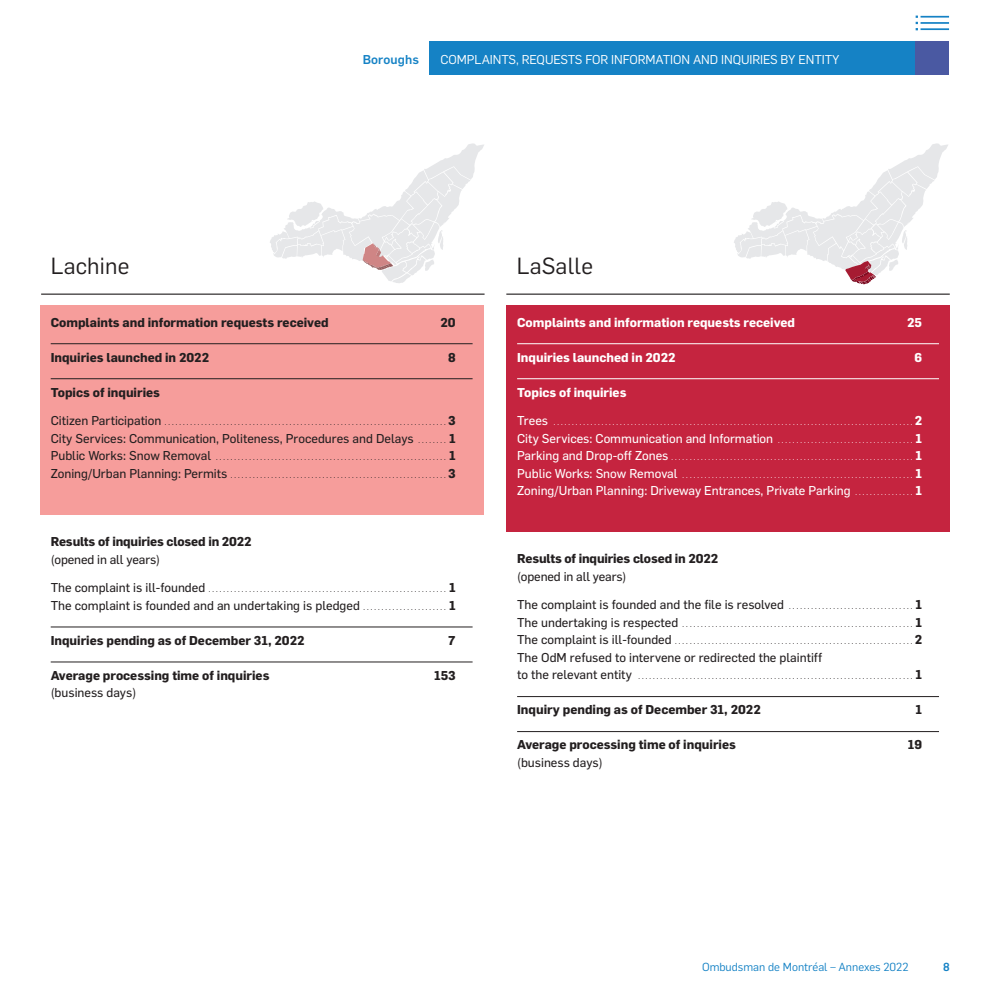
<style>
.page{position:relative;width:990px;height:990px;background:#fff}
.page>*{position:absolute;margin:0;border:0;box-sizing:border-box;transform-origin:0 0}
.t1{font:22.88px "Flama";letter-spacing:.01em;color:#231f20}
.TEXT_Flama{font:700 12.62px/17.5px "Flama";color:#231f20}
.TEXT_Flama-2{font:12.62px "Flama Basic";color:#231f20}
.TEXT_Flama-3{font:12.62px "Flama Basic";color:#fff}
.TEXT_Flama-4{font:700 12.62px "Flama";color:#fff}
.t2{font:12.62px "Flama";letter-spacing:-.005em;color:#fff}
.GR_Tit_Section{font:500 12.62px "Flama";letter-spacing:.01em;color:#1582c5}
.t3{font:11.5px "Flama";color:#1582c5}
.t4{font:500 11.5px "Flama";color:#1582c5}
.TEXT_Flama-5{font:6.88px "Flama Basic";color:#231f20}
.TEXT_Flama-6{font:6.88px "Flama Basic";color:#fff}
.s1{font-size:12.62px}
.s2{font-family:"Flama";font-weight:700;font-size:12.62px}
.s3{font-size:6.88px}
.s4{font-family:"Flama";font-weight:700}
.s5{font-family:"Flama Basic";font-weight:400}
</style>
<div class="page">
<div style="left:429px;top:41px;width:487px;height:34px;background:#1582c5"></div>
<hr style="left:921px;top:28px;width:28px;height:2px;background:#1582c5">
<hr style="left:921px;top:22px;width:28px;height:2px;background:#1582c5">
<hr style="left:921px;top:16px;width:28px;height:2px;background:#1582c5">
<svg style="left:916px;top:16px;width:2px;height:14px"></svg>
<div style="left:915px;top:41px;width:34px;height:34px;background:#4a59a2"></div>
<hr style="left:506px;top:294px;width:444px;height:1px;background:#231f20">
<svg style="left:734px;top:143px;width:214px;height:141px"></svg>
<hr style="left:41px;top:294px;width:444px;height:1px;background:#231f20">
<svg style="left:270px;top:143px;width:214px;height:140px"></svg>
<div style="left:40px;top:305px;width:444px;height:209px;background:#f69d9b"></div>
<div style="left:506px;top:305px;width:444px;height:226px;background:#c5243f"></div>
<hr style="left:51px;top:343px;width:422px;height:1px;background:#231f20">
<hr style="left:51px;top:378px;width:422px;height:1px;background:#231f20">
<hr style="left:517px;top:343px;width:422px;height:1px;background:#fff">
<hr style="left:517px;top:378px;width:422px;height:1px;background:#fff">
<hr style="left:51px;top:627px;width:422px;height:1px;background:#231f20">
<hr style="left:51px;top:662px;width:422px;height:1px;background:#231f20">
<hr style="left:517px;top:696px;width:422px;height:1px;background:#231f20">
<hr style="left:517px;top:731px;width:422px;height:1px;background:#231f20">
<p class="GR_Tit_Section" style="left:363px;top:50px;width:58px">Boroughs</p>
<h2 class="t2" style="left:441px;top:51px;width:401px">COMPLAINTS, REQUESTS FOR INFORMATION AND INQUIRIES BY ENTITY</h2>
<h2 class="t2" style="left:442px;top:60px;width:178px">L’OMBUDSMAN DE MONTRÉAL</h2>
<p class="t1" style="left:51px;top:250px;width:80px">Lachine</p>
<p class="t1" style="left:517px;top:250px;width:78px">LaSalle</p>
<p class="TEXT_Flama" style="left:51px;top:312px;width:279px">Complaints and information requests received</p>
<p class="TEXT_Flama" style="left:440px;top:312px;width:17px">20</p>
<p class="TEXT_Flama" style="left:51px;top:347px;width:160px">Inquiries launched in 2022</p>
<p class="TEXT_Flama" style="left:448px;top:347px;width:9px">8</p>
<p class="TEXT_Flama" style="left:51px;top:382px;width:111px">Topics of inquiries</p>
<p class="TEXT_Flama-5" style="left:51px;top:418px;width:407px"><span class="s1">Citizen Participation</span> .............................................................................<span class="s2">3</span></p>
<p class="TEXT_Flama-2" style="left:51px;top:429px;width:407px">City Services: Communication, Politeness, Procedures and Delays <span class="s3">. . . . . . . .</span> <span class="s4">1</span></p>
<p class="TEXT_Flama-5" style="left:51px;top:453px;width:407px"><span class="s1">Public Works: Snow Removal</span> ............................................................... <span class="s2">1</span></p>
<p class="TEXT_Flama-5" style="left:51px;top:471px;width:407px"><span class="s1">Zoning/Urban Planning: Permits</span> ...........................................................<span class="s2">3</span></p>
<p class="TEXT_Flama" style="left:51px;top:532px;width:203px">Results of inquiries closed in 2022 <span class="s5">(opened in all years)</span></p>
<p class="TEXT_Flama-5" style="left:51px;top:585px;width:407px"><span class="s1">The complaint is ill-founded</span> ................................................................. <span class="s2">1</span></p>
<p class="TEXT_Flama-2" style="left:51px;top:596px;width:407px">The complaint is founded and an undertaking is pledged <span class="s3">. . . . . . . . . . . . . . . . . . . . . . .</span> <span class="s4">1</span></p>
<p class="TEXT_Flama" style="left:51px;top:631px;width:255px">Inquiries pending as of December 31, 2022</p>
<p class="TEXT_Flama" style="left:448px;top:631px;width:9px">7</p>
<p class="TEXT_Flama" style="left:51px;top:666px;width:220px">Average processing time of inquiries</p>
<p class="TEXT_Flama" style="left:434px;top:666px;width:23px">153</p>
<p class="TEXT_Flama-2" style="left:51px;top:684px;width:87px">(business days)</p>
<p class="TEXT_Flama-4" style="left:517px;top:313px;width:279px">Complaints and information requests received</p>
<p class="TEXT_Flama-4" style="left:907px;top:313px;width:16px">25</p>
<p class="TEXT_Flama-4" style="left:517px;top:348px;width:160px">Inquiries launched in 2022</p>
<p class="TEXT_Flama-4" style="left:915px;top:348px;width:9px">6</p>
<p class="TEXT_Flama-4" style="left:517px;top:383px;width:111px">Topics of inquiries</p>
<p class="TEXT_Flama-6" style="left:517px;top:418px;width:407px"><span class="s1">Trees</span> ..................................................................................................<span class="s2">2</span></p>
<p class="TEXT_Flama-3" style="left:517px;top:429px;width:407px">City Services: Communication and Information <span class="s3">.....................................</span> <span class="s4">1</span></p>
<p class="TEXT_Flama-6" style="left:517px;top:453px;width:407px"><span class="s1">Parking and Drop-off Zones</span> .................................................................. <span class="s2">1</span></p>
<p class="TEXT_Flama-6" style="left:517px;top:471px;width:407px"><span class="s1">Public Works: Snow Removal</span> ............................................................... <span class="s2">1</span></p>
<p class="TEXT_Flama-3" style="left:517px;top:482px;width:407px">Zoning/Urban Planning: Driveway Entrances, Private Parking <span class="s3">. . . . . . . . . . . . . . . .</span> <span class="s4">1</span></p>
<p class="TEXT_Flama" style="left:517px;top:549px;width:203px">Results of inquiries closed in 2022 <span class="s5">(opened in all years)</span></p>
<p class="TEXT_Flama-2" style="left:517px;top:596px;width:407px">The complaint is founded and the file is resolved <span class="s3">..................................</span> <span class="s4">1</span></p>
<p class="TEXT_Flama-5" style="left:517px;top:620px;width:407px"><span class="s1">The undertaking is respected</span> ............................................................... <span class="s2">1</span></p>
<p class="TEXT_Flama-5" style="left:517px;top:637px;width:407px"><span class="s1">The complaint is ill-founded</span> .................................................................<span class="s2">2</span></p>
<p class="TEXT_Flama-2" style="left:517px;top:649px;width:306px">The OdM refused to intervene or redirected the plaintiff</p>
<p class="TEXT_Flama-5" style="left:517px;top:672px;width:407px"><span class="s1">to the relevant entity</span> ........................................................................... <span class="s2">1</span></p>
<p class="TEXT_Flama" style="left:517px;top:700px;width:245px">Inquiry pending as of December 31, 2022</p>
<p class="TEXT_Flama" style="left:915px;top:700px;width:8px">1</p>
<p class="TEXT_Flama" style="left:517px;top:735px;width:220px">Average processing time of inquiries</p>
<p class="TEXT_Flama" style="left:908px;top:735px;width:16px">19</p>
<p class="TEXT_Flama-2" style="left:517px;top:754px;width:87px">(business days)</p>
<h3 class="t3" style="left:702px;top:959px;width:208px">Ombudsman de Montréal – Annexes 2022</h3>
<h3 class="t4" style="left:943px;top:959px;width:8px">8</h3>
</div>
